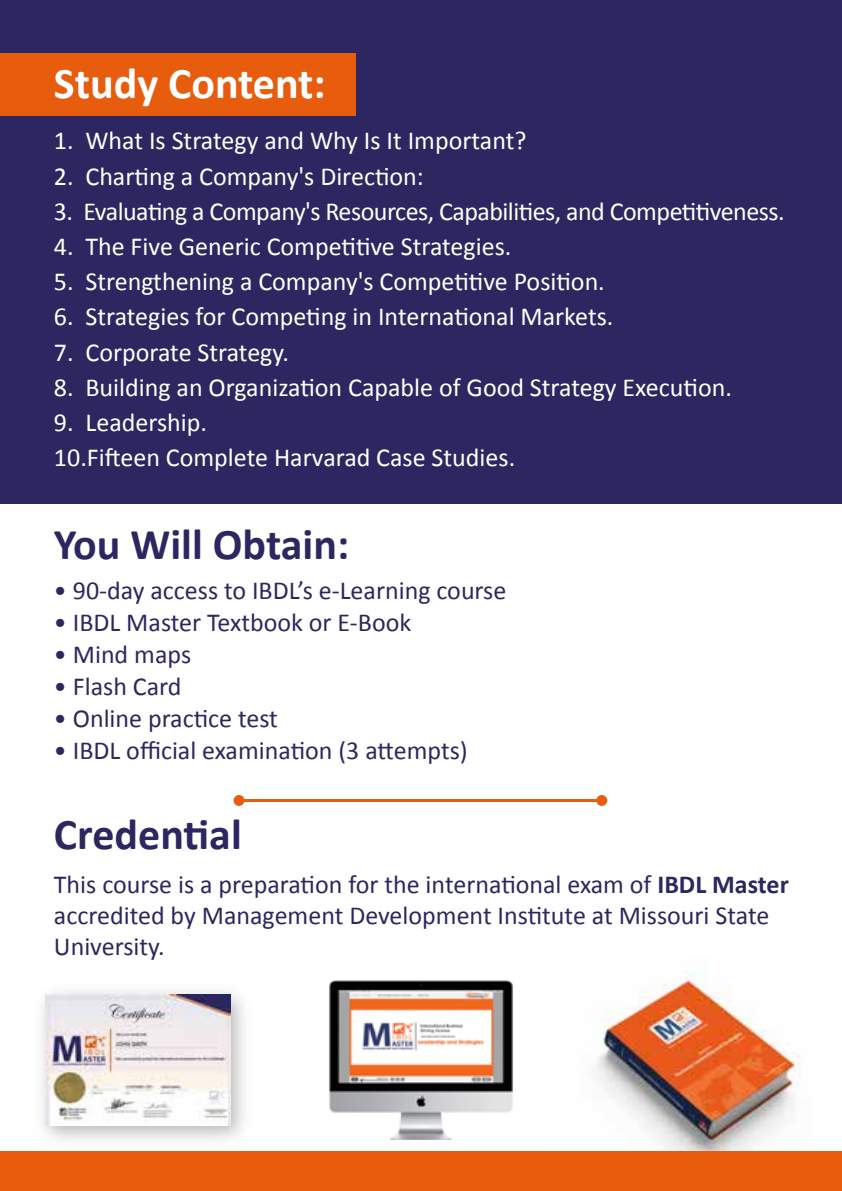
<style>
.page{position:relative;width:842px;height:1191px;background:#fff}
.page>*{position:absolute;margin:0;border:0;box-sizing:border-box;transform-origin:0 0}
.t1{font:700 44px "Calibri";color:#2c2760}
.t2{font:700 44px "Calibri";color:#fff}
.t3{font:26px/35.2px "Calibri";color:#fff}
.t4{font:26px/31.2px "Calibri";color:#2c2760}
.t5{font:26px "Calibri";letter-spacing:-.02em;color:#fff}
.s1{font-weight:700}
</style>
<div class="page">
<img style="left:329px;top:980px;width:184px;height:159px">
<img style="left:593px;top:965px;width:208px;height:186px">
<img style="left:42px;top:991px;width:202px;height:149px">
<img style="left:45px;top:994px;width:185px;height:131px">
<div style="left:0;top:0;width:842px;height:503px;background:#2c2760"></div>
<div style="left:0;top:53px;width:355px;height:63px;background:#e75c0d"></div>
<hr style="left:239px;top:799px;width:363px;height:3px;background:#e75c0d">
<div style="left:234px;top:795px;width:10px;height:11px;background:#e75c0d;border-radius:50%"></div>
<div style="left:596px;top:795px;width:11px;height:11px;background:#e75c0d;border-radius:50%"></div>
<div style="left:0;top:1151px;width:842px;height:40px;background:#e75c0d"></div>
<h1 class="t2" style="left:54px;top:55px;width:273px">Study Content:</h1>
<p class="t3" style="left:54px;top:123px;width:474px">1. What Is Strategy and Why Is It Important?</p>
<p class="t3" style="left:54px;top:158px;width:371px">2. Charting a Company's Direction:</p>
<p class="t5" style="left:54px;top:195px;width:732px">3. Evaluating a Company's Resources, Capabilities, and Competitiveness.</p>
<p class="t3" style="left:54px;top:229px;width:459px">4. The Five Generic Competitive Strategies.</p>
<p class="t3" style="left:54px;top:264px;width:552px">5. Strengthening a Company's Competitive Position.</p>
<p class="t3" style="left:54px;top:299px;width:561px">6. Strategies for Competing in International Markets.</p>
<p class="t3" style="left:54px;top:334px;width:237px">7. Corporate Strategy.</p>
<p class="t3" style="left:54px;top:370px;width:679px">8. Building an Organization Capable of Good Strategy Execution.</p>
<p class="t3" style="left:54px;top:405px;width:463px">9. Leadership.<br>10.Fifteen Complete Harvarad Case Studies.</p>
<h1 class="t1" style="left:54px;top:516px;width:297px">You Will Obtain:</h1>
<p class="t4" style="left:54px;top:575px;width:454px">• 90-day access to IBDL’s e-Learning course</p>
<p class="t4" style="left:54px;top:607px;width:359px">• IBDL Master Textbook or E-Book</p>
<p class="t4" style="left:54px;top:639px;width:139px">• Mind maps</p>
<p class="t4" style="left:54px;top:671px;width:129px">• Flash Card</p>
<p class="t4" style="left:54px;top:703px;width:225px">• Online practice test</p>
<p class="t4" style="left:54px;top:735px;width:415px">• IBDL official examination (3 attempts)</p>
<h1 class="t1" style="left:54px;top:806px;width:189px">Credential</h1>
<p class="t4" style="left:54px;top:868px;width:736px">This course is a preparation for the international exam of <span class="s1">IBDL Master </span>accredited by Management Development Institute at Missouri State<br>University.</p>
</div>
